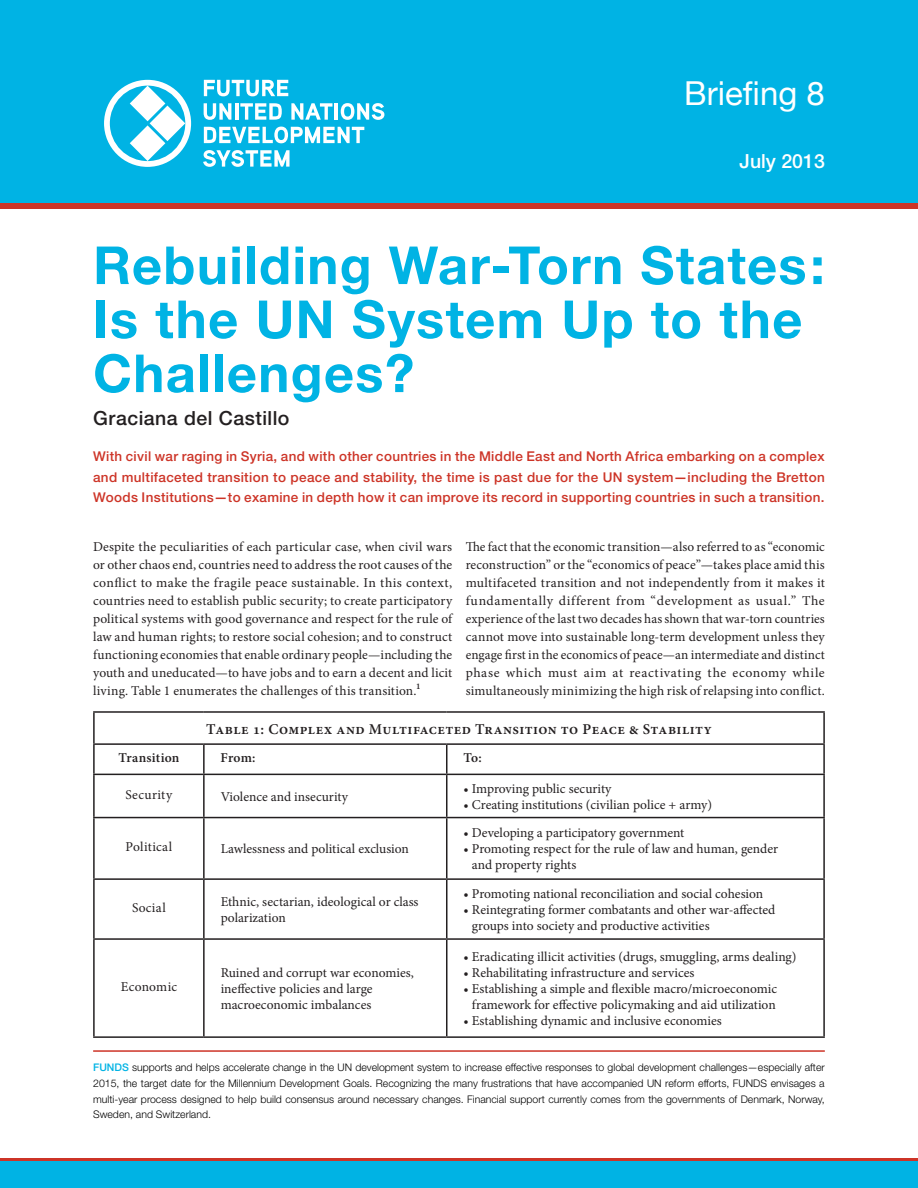
<style>
.page{position:relative;width:918px;height:1188px;background:#fff}
.page>*{position:absolute;margin:0;border:0;box-sizing:border-box;transform-origin:0 0}
.t1{font:700 52.5px/54px "Helvetica Neue";letter-spacing:.025em;color:#00b3e4}
.t2{font:33px "Helvetica Neue";color:#fff}
.t3{font:500 19.5px "Helvetica Neue";letter-spacing:.025em;color:#231f20}
.t4{font:500 19.5px "Helvetica Neue";color:#fff}
.t5{font:600 15px "Minion Pro";letter-spacing:.03em;color:#231f20}
.t6{font:13.5px/18px "Minion Pro";color:#231f20}
.t7{font:500 13.5px/20.2px "Helvetica Neue";letter-spacing:.025em;color:#cd3427;text-align:justify}
.t8{font:600 13.5px "Minion Pro";color:#231f20}
.t9{font:13.5px "Minion Pro";letter-spacing:.02em;color:#231f20}
.t10{font:13.5px "Minion Pro";letter-spacing:.03em;color:#231f20}
.t11{font:300 10.5px/15.8px "Helvetica Neue";color:#000;text-align:justify}
.s1{font-size:15px}
.s2{font-weight:500;color:#00b3e4}
</style>
<div class="page">
<div style="left:0;top:1158px;width:918px;height:27px;background:#cd3427"></div>
<svg style="left:0;top:202px;width:918px;height:7px;fill:#cd3427"></svg>
<div style="left:0;top:0;width:918px;height:202px;background:#00b3e4"></div>
<div style="left:0;top:1161px;width:918px;height:27px;background:#00b3e4"></div>
<hr style="left:93px;top:1050px;width:732px;height:2px;background:#cd3427">
<svg style="left:204px;top:80px;width:84px;height:16px"></svg>
<svg style="left:204px;top:103px;width:27px;height:17px"></svg>
<hr style="left:235px;top:103px;width:3px;height:17px;background:#fff">
<svg style="left:240px;top:103px;width:42px;height:17px"></svg>
<svg style="left:291px;top:103px;width:41px;height:17px"></svg>
<hr style="left:335px;top:103px;width:3px;height:17px;background:#fff">
<svg style="left:341px;top:103px;width:43px;height:17px"></svg>
<svg style="left:204px;top:127px;width:160px;height:16px"></svg>
<svg style="left:203px;top:150px;width:87px;height:17px"></svg>
<svg style="left:104px;top:80px;width:87px;height:87px"></svg>
<hr style="left:93px;top:711px;width:111px;height:2px;background:#231f20">
<hr style="left:93px;top:713px;width:2px;height:30px;background:#231f20">
<hr style="left:204px;top:711px;width:243px;height:2px;background:#231f20">
<hr style="left:447px;top:711px;width:378px;height:2px;background:#231f20">
<hr style="left:823px;top:713px;width:2px;height:30px;background:#231f20">
<hr style="left:93px;top:743px;width:111px;height:2px;background:#231f20">
<hr style="left:93px;top:745px;width:2px;height:29px;background:#231f20">
<hr style="left:204px;top:743px;width:243px;height:2px;background:#231f20">
<hr style="left:203px;top:745px;width:2px;height:29px;background:#231f20">
<hr style="left:447px;top:743px;width:378px;height:2px;background:#231f20">
<svg style="left:446px;top:745px;width:1px;height:29px"></svg>
<hr style="left:823px;top:745px;width:2px;height:29px;background:#231f20">
<hr style="left:93px;top:774px;width:111px;height:1px;background:#231f20">
<hr style="left:93px;top:775px;width:2px;height:42px;background:#231f20">
<hr style="left:204px;top:774px;width:243px;height:1px;background:#231f20">
<hr style="left:203px;top:775px;width:2px;height:42px;background:#231f20">
<hr style="left:447px;top:774px;width:378px;height:1px;background:#231f20">
<hr style="left:446px;top:775px;width:1px;height:42px;background:#231f20">
<hr style="left:823px;top:775px;width:2px;height:42px;background:#231f20">
<hr style="left:93px;top:817px;width:111px;height:1px;background:#231f20">
<hr style="left:93px;top:818px;width:2px;height:60px;background:#231f20">
<hr style="left:204px;top:817px;width:243px;height:1px;background:#231f20">
<hr style="left:203px;top:818px;width:2px;height:60px;background:#231f20">
<hr style="left:447px;top:817px;width:378px;height:1px;background:#231f20">
<hr style="left:446px;top:818px;width:1px;height:60px;background:#231f20">
<hr style="left:823px;top:818px;width:2px;height:60px;background:#231f20">
<hr style="left:93px;top:878px;width:111px;height:2px;background:#231f20">
<hr style="left:93px;top:880px;width:2px;height:58px;background:#231f20">
<hr style="left:204px;top:878px;width:243px;height:2px;background:#231f20">
<hr style="left:203px;top:880px;width:2px;height:58px;background:#231f20">
<hr style="left:447px;top:878px;width:378px;height:2px;background:#231f20">
<hr style="left:446px;top:880px;width:1px;height:58px;background:#231f20">
<hr style="left:823px;top:880px;width:2px;height:58px;background:#231f20">
<hr style="left:93px;top:938px;width:111px;height:2px;background:#231f20">
<hr style="left:93px;top:940px;width:2px;height:96px;background:#231f20">
<hr style="left:204px;top:938px;width:243px;height:2px;background:#231f20">
<hr style="left:203px;top:940px;width:2px;height:96px;background:#231f20">
<hr style="left:447px;top:938px;width:378px;height:2px;background:#231f20">
<hr style="left:446px;top:940px;width:1px;height:96px;background:#231f20">
<hr style="left:823px;top:940px;width:2px;height:96px;background:#231f20">
<hr style="left:93px;top:1036px;width:111px;height:2px;background:#231f20">
<hr style="left:204px;top:1036px;width:243px;height:2px;background:#231f20">
<hr style="left:447px;top:1036px;width:378px;height:2px;background:#231f20">
<h2 class="t2" style="left:684px;top:69px;width:142px">Briefing 8</h2>
<h3 class="t4" style="left:740px;top:149px;width:87px">July 2013</h3>
<h1 class="t1" style="left:93px;top:237px;width:733px">Rebuilding War-Torn States:<br>Is the UN System Up to the<br>Challenges?</h1>
<h3 class="t3" style="left:93px;top:406px;width:198px">Graciana del Castillo</h3>
<p class="t7" style="left:93px;top:446px;width:733px">With civil war raging in Syria, and with other countries in the Middle East and North Africa embarking on a complex and multifaceted transition to peace and stability, the time is past due for the UN system—including the Bretton Woods Institutions—to examine in depth how it can improve its record in supporting countries in such a transition.</p>
<p class="t6" style="left:93px;top:538px;width:361px;text-align:justify">Despite the peculiarities of each particular case, when civil wars or other chaos end, countries need to address the root causes of the conflict to make the fragile peace sustainable. In this context, countries need to establish public security; to create participatory political systems with good governance and respect for the rule of law and human rights; to restore social cohesion; and to construct functioning economies that enable ordinary people—including the youth and uneducated—to have jobs and to earn a decent and licit living. Table 1 enumerates the challenges of this transition.<span class="s1">1</span></p>
<p class="t6" style="left:466px;top:538px;width:361px;text-align:justify">The fact that the economic transition—also referred to as “economic reconstruction” or the “economics of peace”—takes place amid this multifaceted transition and not independently from it makes it fundamentally different from “development as usual.” The experience of the last two decades has shown that war-torn countries cannot move into sustainable long-term development unless they engage first in the economics of peace—an intermediate and distinct phase which must aim at reactivating the economy while simultaneously minimizing the high risk of relapsing into conflict.</p>
<p class="t5" style="left:206px;top:718px;width:507px">Table 1: Complex and Multifaceted Transition to Peace &amp; Stability</p>
<p class="t8" style="left:118px;top:749px;width:62px">Transition</p>
<p class="t8" style="left:221px;top:749px;width:36px">From:</p>
<p class="t8" style="left:464px;top:749px;width:20px">To:</p>
<p class="t10" style="left:126px;top:786px;width:48px">Security</p>
<p class="t6" style="left:221px;top:788px;width:129px">Violence and insecurity</p>
<p class="t6" style="left:464px;top:780px;width:149px">• Improving public security</p>
<p class="t6" style="left:464px;top:796px;width:250px">• Creating institutions (civilian police + army)</p>
<p class="t9" style="left:126px;top:838px;width:48px">Political</p>
<p class="t6" style="left:221px;top:840px;width:190px">Lawlessness and political exclusion</p>
<p class="t6" style="left:132px;top:899px;width:35px">Social</p>
<p class="t6" style="left:221px;top:894px;width:199px;line-height:16.2px">Ethnic, sectarian, ideological or class polarization</p>
<p class="t6" style="left:121px;top:978px;width:58px">Economic</p>
<p class="t6" style="left:221px;top:964px;width:195px;line-height:16.2px">Ruined and corrupt war economies, ineffective policies and large macroeconomic imbalances</p>
<p class="t6" style="left:464px;top:824px;width:222px">• Developing a participatory government</p>
<p class="t6" style="left:472px;top:841px;width:308px;line-height:16.2px;text-indent:-8px">• Promoting respect for the rule of law and human, gender and property rights</p>
<p class="t6" style="left:464px;top:885px;width:301px">• Promoting national reconciliation and social cohesion</p>
<p class="t6" style="left:472px;top:902px;width:305px;line-height:16.2px;text-indent:-8px">• Reintegrating former combatants and other war-affected groups into society and productive activities</p>
<p class="t6" style="left:464px;top:947px;width:335px">• Eradicating illicit activities (drugs, smuggling, arms dealing)</p>
<p class="t6" style="left:464px;top:964px;width:232px">• Rehabilitating infrastructure and services</p>
<p class="t6" style="left:464px;top:981px;width:315px;line-height:16.2px;text-align:center">• Establishing a simple and flexible macro/microeconomic framework for effective policymaking and aid utilization</p>
<p class="t6" style="left:464px;top:1012px;width:260px">• Establishing dynamic and inclusive economies</p>
<p class="t11" style="left:93px;top:1059px;width:733px"><span class="s2">FUNDS</span> supports and helps accelerate change in the UN development system to increase effective responses to global development challenges—especially after 2015, the target date for the Millennium Development Goals. Recognizing the many frustrations that have accompanied UN reform efforts, FUNDS envisages a multi-year process designed to help build consensus around necessary changes. Financial support currently comes from the governments of Denmark, Norway, Sweden, and Switzerland.</p>
</div>
